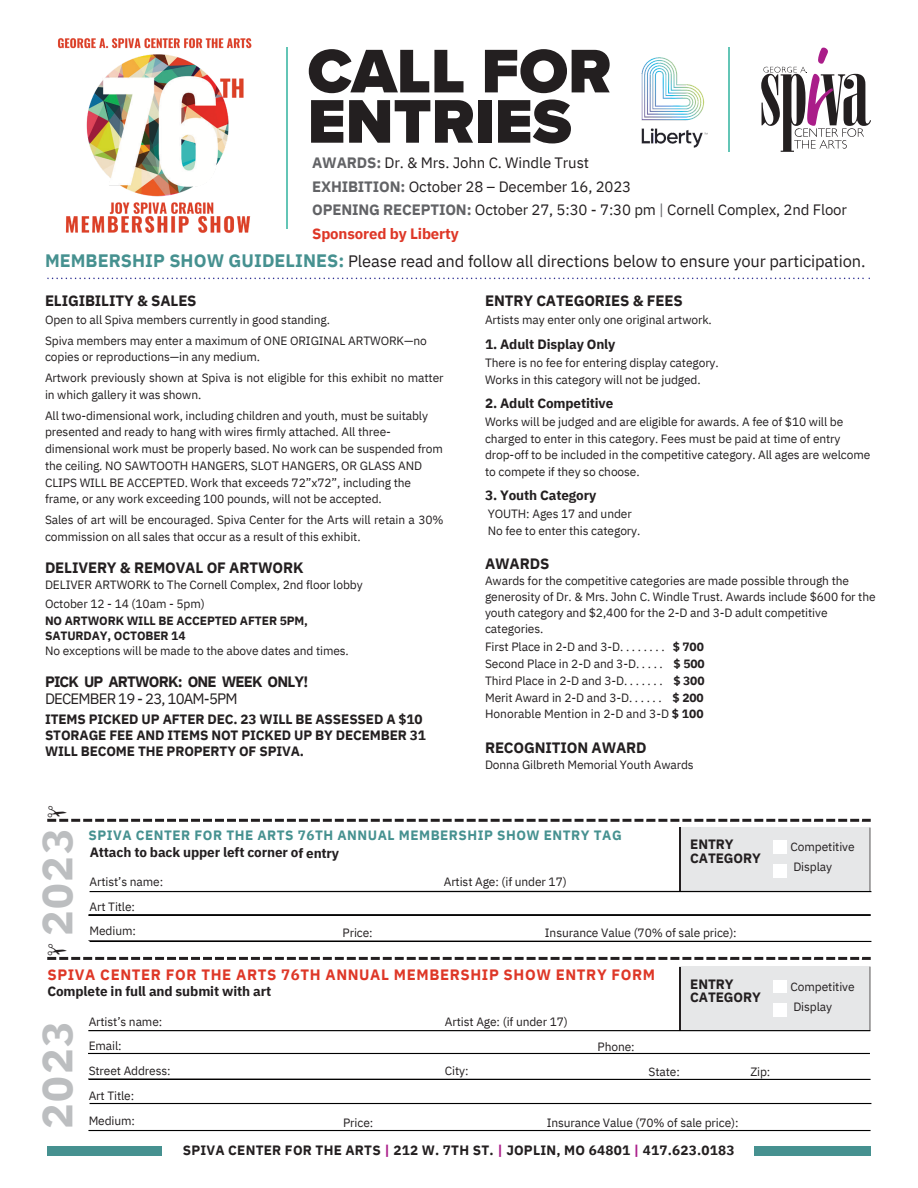
<style>
.page{position:relative;width:918px;height:1188px;background:#fff}
.page>*{position:absolute;margin:0;border:0;box-sizing:border-box;transform-origin:0 0}
.t1{font:700 42.75px "IBM Plex Sans";letter-spacing:.04em;color:#bcbec0}
.t2{font:21px "Free Serif";color:#231f20}
.t3{font:16.5px "IBM Plex Sans";letter-spacing:-.01em;color:#231f20}
.t4{font:15px "IBM Plex Sans";letter-spacing:-.01em;color:#231f20}
.t5{font:700 15px "IBM Plex Sans";letter-spacing:-.01em;color:#231f20}
.t6{font:700 15px "IBM Plex Sans";letter-spacing:.04em;color:#de3727}
.t7{font:700 15px/16.8px "IBM Plex Sans";letter-spacing:-.055em;color:#231f20}
.t8{font:700 15px "IBM Plex Sans";letter-spacing:-.01em;color:#de3727}
.t9{font:700 13.5px/13.5px "IBM Plex Sans";letter-spacing:-.01em;color:#231f20}
.t10{font:700 13.5px "IBM Plex Sans";letter-spacing:.015em;color:#231f20}
.t11{font:700 13.5px "IBM Plex Sans";letter-spacing:.04em;color:#469190}
.t12{font:12px/16.8px "IBM Plex Sans";letter-spacing:-.01em;color:#231f20}
.t13{font:700 12px "IBM Plex Sans";letter-spacing:-.01em;color:#231f20}
.s1{font-weight:700;color:#626366}
.s2{color:#626366}
.s3{font-weight:700;font-size:18px;color:#469190}
.s4{font-weight:400}
.s5{font-weight:700}
.s6{color:#aa1d89}
</style>
<div class="page">
<div style="left:47px;top:1146px;width:114px;height:10px;background:#469190"></div>
<hr style="left:286px;top:47px;width:2px;height:182px;background:#63c5b6">
<svg style="left:309px;top:49px;width:155px;height:44px"></svg>
<svg style="left:485px;top:49px;width:97px;height:44px"></svg>
<svg style="left:311px;top:100px;width:32px;height:43px"></svg>
<svg style="left:349px;top:100px;width:124px;height:43px"></svg>
<div style="left:478px;top:100px;width:13px;height:43px;background:#231f20"></div>
<svg style="left:498px;top:99px;width:73px;height:44px"></svg>
<svg style="left:88px;top:940px;width:783px;height:1px"></svg>
<div style="left:754px;top:1146px;width:116px;height:10px;background:#469190"></div>
<svg style="left:47px;top:819px;width:824px;height:3px"></svg>
<svg style="left:190px;top:828px;width:680px;height:63px"></svg>
<svg style="left:47px;top:957px;width:824px;height:3px"></svg>
<div style="left:679px;top:967px;width:191px;height:63px;background:#e6e7e8"></div>
<svg style="left:765px;top:47px;width:106px;height:105px"></svg>
<svg style="left:56px;top:278px;width:260px;height:1px"></svg>
<img style="left:58px;top:38px;width:194px;height:195px">
<img style="left:582px;top:47px;width:183px;height:105px">
<svg style="left:88px;top:1078px;width:783px;height:2px"></svg>
<hr style="left:90px;top:891px;width:781px;height:1px;background:#000">
<hr style="left:89px;top:914px;width:782px;height:2px;background:#000">
<hr style="left:90px;top:941px;width:781px;height:1px;background:#000">
<hr style="left:88px;top:1030px;width:782px;height:1px;background:#000">
<hr style="left:88px;top:1053px;width:782px;height:1px;background:#000">
<hr style="left:89px;top:1079px;width:782px;height:1px;background:#000">
<hr style="left:89px;top:1130px;width:782px;height:1px;background:#000">
<hr style="left:90px;top:1103px;width:781px;height:1px;background:#000">
<p class="t4" style="left:312px;top:153px;width:278px"><span class="s1">AWARDS:</span> Dr. &amp; Mrs. John C. Windle Trust</p>
<p class="t4" style="left:312px;top:176px;width:321px"><span class="s1">EXHIBITION:</span> October 28 – December 16, 2023</p>
<p class="t4" style="left:312px;top:200px;width:536px"><span class="s1">OPENING RECEPTION:</span> October 27, 5:30 - 7:30 pm <span class="s2">|</span> Cornell Complex, 2nd Floor</p>
<p class="t8" style="left:312px;top:224px;width:148px">Sponsored by Liberty</p>
<p class="t3" style="left:45px;top:250px;width:822px"><span class="s3">MEMBERSHIP SHOW GUIDELINES:</span> Please read and follow all directions below to ensure your participation.</p>
<p class="t5" style="left:45px;top:291px;width:153px">ELIGIBILITY &amp; SALES</p>
<p class="t12" style="left:45px;top:311px;width:287px">Open to all Spiva members currently in good standing.</p>
<p class="t12" style="left:45px;top:332px;width:383px">Spiva members may enter a maximum of ONE ORIGINAL ARTWORK—no copies or reproductions—in any medium.</p>
<p class="t12" style="left:45px;top:369px;width:400px">Artwork previously shown at Spiva is not eligible for this exhibit no matter in which gallery it was shown.</p>
<p class="t12" style="left:45px;top:407px;width:400px">All two-dimensional work, including children and youth, must be suitably presented and ready to hang with wires firmly attached. All three&shy;dimensional work must be properly based. No work can be suspended from the ceiling. NO SAWTOOTH HANGERS, SLOT HANGERS, OR GLASS AND CLIPS WILL BE ACCEPTED. Work that exceeds 72”x72”, including the frame, or any work exceeding 100 pounds, will not be accepted.</p>
<p class="t12" style="left:45px;top:511px;width:400px">Sales of art will be encouraged. Spiva Center for the Arts will retain a 30% commission on all sales that occur as a result of this exhibit.</p>
<p class="t5" style="left:45px;top:557px;width:260px">DELIVERY &amp; REMOVAL OF ARTWORK</p>
<p class="t12" style="left:45px;top:576px;width:319px">DELIVER ARTWORK to The Cornell Complex, 2nd floor lobby</p>
<p class="t12" style="left:45px;top:595px;width:161px">October 12 - 14 (10am - 5pm)</p>
<p class="t13" style="left:45px;top:613px;width:265px">NO ARTWORK WILL BE ACCEPTED AFTER 5PM,</p>
<p class="t13" style="left:45px;top:628px;width:142px">SATURDAY, OCTOBER 14</p>
<p class="t12" style="left:45px;top:642px;width:305px">No exceptions will be made to the above dates and times.</p>
<p class="t7" style="left:45px;top:673px;width:265px">PICK UP ARTWORK: ONE WEEK ONLY!<br><span class="s4">DECEMBER 19 - 23, 10AM-5PM</span></p>
<p class="t9" style="left:45px;top:710px;width:382px;line-height:16.2px">ITEMS PICKED UP AFTER DEC. 23 WILL BE ASSESSED A $10<br>STORAGE FEE AND ITEMS NOT PICKED UP BY DECEMBER 31<br>WILL BECOME THE PROPERTY OF SPIVA.</p>
<p class="t2" style="left:47px;top:800px;width:22px">✁</p>
<p class="t5" style="left:485px;top:291px;width:199px">ENTRY CATEGORIES &amp; FEES</p>
<p class="t12" style="left:485px;top:311px;width:228px">Artists may enter only one original artwork.</p>
<p class="t9" style="left:485px;top:337px;width:132px">1. Adult Display Only</p>
<p class="t12" style="left:485px;top:354px;width:235px">There is no fee for entering display category.</p>
<p class="t12" style="left:485px;top:371px;width:217px">Works in this category will not be judged.</p>
<p class="t9" style="left:485px;top:396px;width:130px">2. Adult Competitive</p>
<p class="t12" style="left:485px;top:413px;width:387px">Works will be judged and are eligible for awards. A fee of $10 will be charged to enter in this category. Fees must be paid at time of entry drop-off to be included in the competitive category. All ages are welcome to compete if they so choose.</p>
<p class="t9" style="left:485px;top:488px;width:113px">3. Youth Category</p>
<p class="t12" style="left:488px;top:505px;width:146px">YOUTH: Ages 17 and under</p>
<p class="t12" style="left:488px;top:522px;width:154px">No fee to enter this category.</p>
<p class="t12" style="left:485px;top:572px;width:392px;line-height:16px">Awards for the competitive categories are made possible through the generosity of Dr. &amp; Mrs. John C. Windle Trust. Awards include $600 for the youth category and $2,400 for the 2-D and 3-D adult competitive categories.</p>
<p class="t12" style="left:485px;top:638px;width:220px">First Place in 2-D and 3-D. . . . . . . . <span class="s5">$ 700</span></p>
<p class="t12" style="left:485px;top:655px;width:221px">Second Place in 2-D and 3-D. . . . . <span class="s5">$ 500</span></p>
<p class="t12" style="left:485px;top:672px;width:221px">Third Place in 2-D and 3-D. . . . . . . <span class="s5">$ 300</span></p>
<p class="t12" style="left:485px;top:689px;width:220px">Merit Award in 2-D and 3-D. . . . . . <span class="s5">$ 200</span></p>
<p class="t12" style="left:485px;top:705px;width:220px">Honorable Mention in 2-D and 3-D <span class="s5">$ 100</span></p>
<p class="t5" style="left:485px;top:554px;width:66px">AWARDS</p>
<p class="t5" style="left:485px;top:737px;width:163px">RECOGNITION AWARD</p>
<p class="t12" style="left:485px;top:756px;width:210px">Donna Gilbreth Memorial Youth Awards</p>
<p class="t1" style="left:29px;top:936px;width:109px;rotate:-90deg">2023</p>
<p class="t2" style="left:47px;top:938px;width:22px">✁</p>
<p class="t11" style="left:88px;top:826px;width:535px">SPIVA CENTER FOR THE ARTS 76TH ANNUAL MEMBERSHIP SHOW ENTRY TAG</p>
<p class="t9" style="left:90px;top:845px;width:251px">Attach to back upper left corner of entry</p>
<p class="t9" style="left:690px;top:838px;width:72px">ENTRY<br>CATEGORY</p>
<p class="t12" style="left:90px;top:869px;width:75px;line-height:24.8px">Artist’s name:<br>Art Title:<br>Medium:</p>
<p class="t12" style="left:343px;top:924px;width:32px">Price:</p>
<p class="t12" style="left:444px;top:873px;width:125px">Artist Age: (if under 17)</p>
<p class="t12" style="left:545px;top:924px;width:193px">Insurance Value (70% of sale price):</p>
<p class="t6" style="left:47px;top:965px;width:609px">SPIVA CENTER FOR THE ARTS 76TH ANNUAL MEMBERSHIP SHOW ENTRY FORM</p>
<p class="t9" style="left:47px;top:984px;width:225px">Complete in full and submit with art</p>
<p class="t9" style="left:690px;top:977px;width:72px">ENTRY<br>CATEGORY</p>
<p class="t1" style="left:29px;top:1129px;width:109px;rotate:-90deg">2023</p>
<p class="t12" style="left:89px;top:1009px;width:75px;line-height:24.8px">Artist’s name:<br>Email:</p>
<p class="t12" style="left:89px;top:1058px;width:84px;line-height:24.8px">Street Address:<br>Art Title:<br>Medium:</p>
<p class="t12" style="left:445px;top:1013px;width:125px">Artist Age: (if under 17)</p>
<p class="t12" style="left:445px;top:1062px;width:25px">City:</p>
<p class="t12" style="left:598px;top:1038px;width:39px">Phone:</p>
<p class="t12" style="left:649px;top:1063px;width:33px">State:</p>
<p class="t12" style="left:750px;top:1063px;width:22px">Zip:</p>
<p class="t12" style="left:343px;top:1114px;width:32px">Price:</p>
<p class="t12" style="left:547px;top:1114px;width:193px">Insurance Value (70% of sale price):</p>
<p class="t10" style="left:183px;top:1141px;width:553px">SPIVA CENTER FOR THE ARTS <span class="s6">|</span> 212 W. 7TH ST. <span class="s6">|</span> JOPLIN, MO 64801 <span class="s6">|</span> 417.623.0183</p>
<p class="t12" style="left:791px;top:837px;width:66px;line-height:20px">Competitive<br>Display</p>
<p class="t12" style="left:791px;top:976px;width:66px;line-height:20px">Competitive<br>Display</p>
</div>
